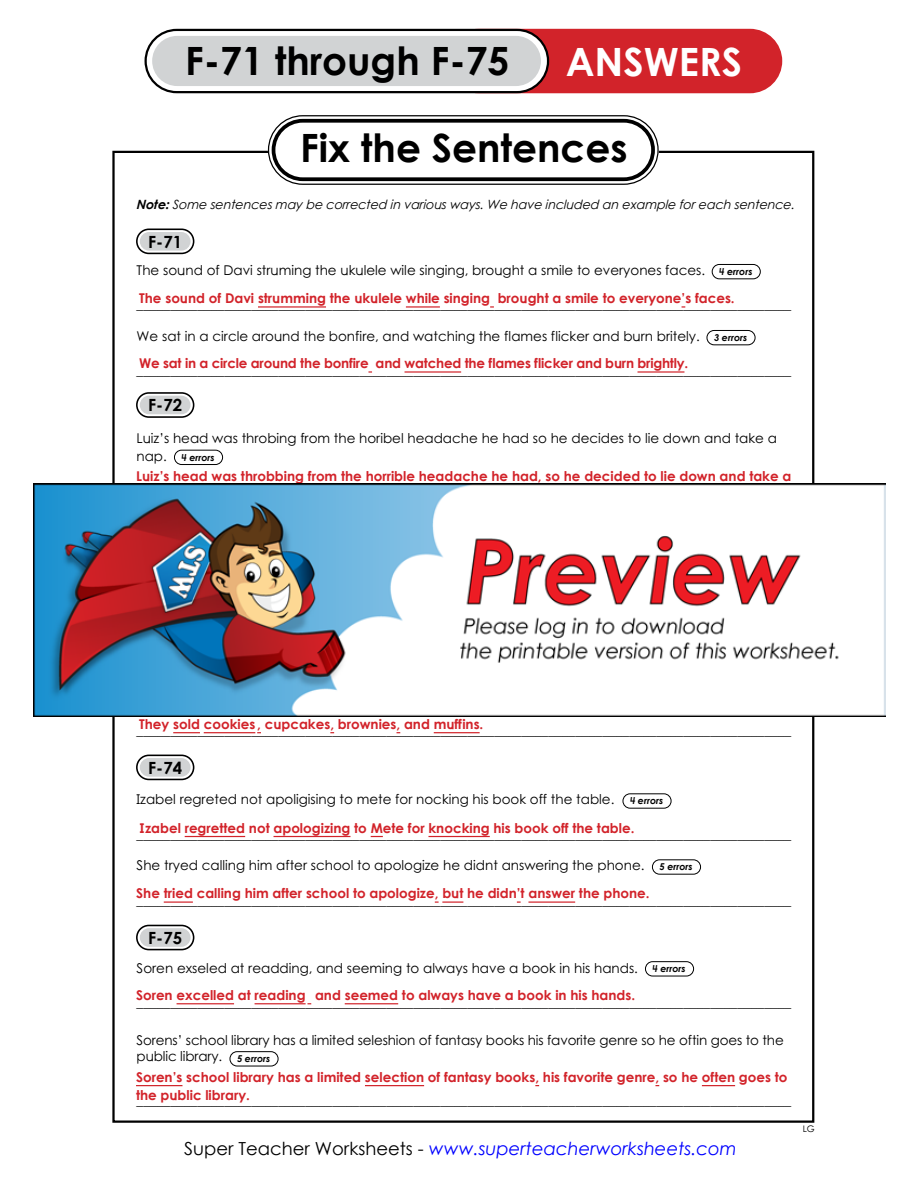
<style>
.page{position:relative;width:918px;height:1188px;background:#fff}
.page>*{position:absolute;margin:0;border:0;box-sizing:border-box;transform-origin:0 0}
.t1{font:700 39px "Century Gothic 2";color:#000}
.t2{font:700 39px "Century Gothic 2";color:#fff}
.t3{font:italic 18px "Century Gothic 2";color:#00f}
.t4{font:700 16.8px "Century Gothic 2";color:#000}
.t5{font:13.5px/18px "Century STW4";color:#000}
.t6{font:700 13.5px/18px "Century STW4";color:#d2232a}
.t7{font:italic 12.75px "Century STW4";color:#000}
.t8{font:italic 700 9.45px "Century STW4";color:#000}
.t9{font:9px "Century STW4";color:#000}
.s1{font-weight:700}
.s2{font-style:normal;color:#000}
</style>
<div class="page">
<div style="left:448px;top:30px;width:333px;height:62px;background:#d2232a;border-radius:31px"></div>
<div style="left:447px;top:29px;width:335px;height:64px;border:2px solid #d2232a;border-radius:31px"></div>
<div style="left:146px;top:30px;width:402px;height:62px;background:#fff;border-radius:31px"></div>
<div style="left:145px;top:29px;width:404px;height:64px;border:2px solid #000;border-radius:31px"></div>
<div style="left:152px;top:36px;width:389px;height:50px;background:#d1d3d4;border-radius:25px"></div>
<div style="left:268px;top:115px;width:391px;height:70px;border:8px solid #fff;border-radius:31px"></div>
<div style="left:272px;top:119px;width:383px;height:62px;background:#fff;border-radius:31px"></div>
<div style="left:268px;top:115px;width:391px;height:70px;border:1px solid #000;border-radius:34px"></div>
<div style="left:272px;top:119px;width:383px;height:62px;border:4px solid #000;border-radius:29px"></div>
<svg style="left:173px;top:732px;width:27px;height:1px"></svg>
<hr style="left:204px;top:732px;width:51px;height:1px;background:#d2232a">
<hr style="left:434px;top:732px;width:46px;height:1px;background:#d2232a">
<hr style="left:185px;top:836px;width:60px;height:1px;background:#d2232a">
<hr style="left:274px;top:836px;width:76px;height:1px;background:#d2232a">
<svg style="left:371px;top:836px;width:12px;height:1px"></svg>
<hr style="left:428px;top:836px;width:62px;height:1px;background:#d2232a">
<hr style="left:164px;top:901px;width:29px;height:2px;background:#d2232a">
<hr style="left:442px;top:901px;width:21px;height:2px;background:#d2232a">
<hr style="left:528px;top:901px;width:47px;height:2px;background:#d2232a">
<div style="left:622px;top:793px;width:50px;height:16px;border:1px solid #000;border-radius:7px"></div>
<div style="left:652px;top:859px;width:49px;height:16px;border:1px solid #000;border-radius:7px"></div>
<svg style="left:137px;top:755px;width:57px;height:24px"></svg>
<div style="left:136px;top:755px;width:58px;height:25px;border:2px solid #000;border-radius:12px"></div>
<div style="left:140px;top:758px;width:51px;height:19px;background:#d1d3d4;border-radius:9px"></div>
<div style="left:706px;top:330px;width:50px;height:15px;border:1px solid #000;border-radius:7px"></div>
<hr style="left:258px;top:306px;width:68px;height:2px;background:#d2232a">
<hr style="left:406px;top:306px;width:34px;height:2px;background:#d2232a">
<hr style="left:405px;top:371px;width:56px;height:2px;background:#d2232a">
<hr style="left:638px;top:371px;width:46px;height:2px;background:#d2232a">
<svg style="left:137px;top:229px;width:57px;height:24px"></svg>
<div style="left:136px;top:229px;width:58px;height:25px;border:2px solid #000;border-radius:12px"></div>
<div style="left:140px;top:232px;width:51px;height:19px;background:#d1d3d4;border-radius:9px"></div>
<div style="left:712px;top:264px;width:49px;height:15px;border:1px solid #000;border-radius:7px"></div>
<svg style="left:137px;top:393px;width:57px;height:24px"></svg>
<div style="left:136px;top:392px;width:58px;height:26px;border:2px solid #000;border-radius:12px"></div>
<div style="left:140px;top:396px;width:51px;height:18px;background:#d1d3d4;border-radius:9px"></div>
<div style="left:174px;top:450px;width:49px;height:15px;border:1px solid #000;border-radius:7px"></div>
<div style="left:229px;top:1051px;width:50px;height:16px;border:1px solid #000;border-radius:7px"></div>
<hr style="left:177px;top:1003px;width:57px;height:1px;background:#d2232a">
<hr style="left:255px;top:1003px;width:51px;height:1px;background:#d2232a">
<hr style="left:345px;top:1003px;width:53px;height:1px;background:#d2232a">
<hr style="left:136px;top:1085px;width:46px;height:1px;background:#d2232a">
<hr style="left:365px;top:1085px;width:59px;height:1px;background:#d2232a">
<hr style="left:702px;top:1085px;width:33px;height:1px;background:#d2232a">
<svg style="left:137px;top:925px;width:57px;height:25px"></svg>
<div style="left:136px;top:925px;width:58px;height:25px;border:2px solid #000;border-radius:12px"></div>
<div style="left:140px;top:928px;width:51px;height:19px;background:#d1d3d4;border-radius:9px"></div>
<div style="left:645px;top:961px;width:49px;height:15px;border:1px solid #000;border-radius:7px"></div>
<img style="left:33px;top:484px;width:852px;height:232px">
<h1 class="t1" style="left:185px;top:31px;width:326px">F-71 through F-75</h1>
<h1 class="t2" style="left:566px;top:32px;width:178px">ANSWERS</h1>
<h1 class="t1" style="left:300px;top:119px;width:329px">Fix the Sentences</h1>
<p class="t7" style="left:137px;top:196px;width:662px"><span class="s1">Note:</span> Some sentences may be corrected in various ways. We have included an example for each sentence.</p>
<p class="t4" style="left:148px;top:229px;width:35px">F-71</p>
<p class="t5" style="left:137px;top:261px;width:570px">The sound of Davi struming the ukulele wile singing, brought a smile to everyones faces.</p>
<p class="t5" style="left:137px;top:295px;width:656px">_________________________________________________________________________________________________</p>
<p class="t5" style="left:137px;top:327px;width:565px">We sat in a circle around the bonfire, and watching the flames flicker and burn britely.</p>
<p class="t5" style="left:137px;top:361px;width:656px">_________________________________________________________________________________________________</p>
<p class="t8" style="left:719px;top:264px;width:35px">4 errors</p>
<p class="t6" style="left:139px;top:289px;width:597px">The sound of Davi strumming the ukulele while singing brought a smile to everyone’s faces.</p>
<p class="t8" style="left:714px;top:330px;width:35px">3 errors</p>
<p class="t6" style="left:139px;top:354px;width:551px">We sat in a circle around the bonfire and watched the flames flicker and burn brightly.</p>
<p class="t4" style="left:148px;top:392px;width:35px">F-72</p>
<p class="t5" style="left:136px;top:429px;width:642px">Luiz’s head was throbing from the horibel headache he had so he decides to lie down and take a nap.</p>
<p class="t6" style="left:136px;top:467px;width:657px">Luiz’s head was throbbing from the horrible headache he had, so he decided to lie down and take a</p>
<p class="t8" style="left:182px;top:450px;width:35px">4 errors</p>
<p class="t6" style="left:139px;top:715px;width:346px">They sold cookies , cupcakes, brownies, and muffins.</p>
<p class="t5" style="left:137px;top:721px;width:656px">_________________________________________________________________________________________________</p>
<p class="t4" style="left:148px;top:755px;width:35px">F-74</p>
<p class="t5" style="left:137px;top:790px;width:479px">Izabel regreted not apoligising to mete for nocking his book off the table.</p>
<p class="t5" style="left:137px;top:824px;width:656px">_________________________________________________________________________________________________</p>
<p class="t5" style="left:137px;top:856px;width:509px">She tryed calling him after school to apologize he didnt answering the phone.</p>
<p class="t5" style="left:137px;top:890px;width:656px">_________________________________________________________________________________________________</p>
<p class="t8" style="left:630px;top:794px;width:35px">4 errors</p>
<p class="t6" style="left:139px;top:818px;width:497px">Izabel regretted not apologizing to Mete for knocking his book off the table.</p>
<p class="t8" style="left:660px;top:860px;width:35px">5 errors</p>
<p class="t6" style="left:136px;top:884px;width:515px">She tried calling him after school to apologize, but he didn’t answer the phone.</p>
<p class="t4" style="left:148px;top:925px;width:35px">F-75</p>
<p class="t5" style="left:137px;top:959px;width:503px">Soren exseled at readding, and seeming to always have a book in his hands.</p>
<p class="t5" style="left:137px;top:993px;width:656px">_________________________________________________________________________________________________</p>
<p class="t5" style="left:137px;top:1031px;width:649px;line-height:16.5px">Sorens’ school library has a limited seleshion of fantasy books his favorite genre so he oftin goes to the public library.</p>
<p class="t8" style="left:653px;top:961px;width:35px">4 errors</p>
<p class="t6" style="left:136px;top:986px;width:501px">Soren excelled at reading and seemed to always have a book in his hands.</p>
<p class="t8" style="left:237px;top:1051px;width:35px">5 errors</p>
<p class="t6" style="left:136px;top:1067px;width:653px">Soren’s school library has a limited selection of fantasy books, his favorite genre, so he often goes to the public library.</p>
<p class="t5" style="left:137px;top:1091px;width:656px">_________________________________________________________________________________________________</p>
<h2 class="t3" style="left:184px;top:1136px;width:554px"><span class="s2">Super Teacher Worksheets -</span> www.superteacherworksheets.com</h2>
<p class="t9" style="left:803px;top:1123px;width:14px">LG</p>
</div>
